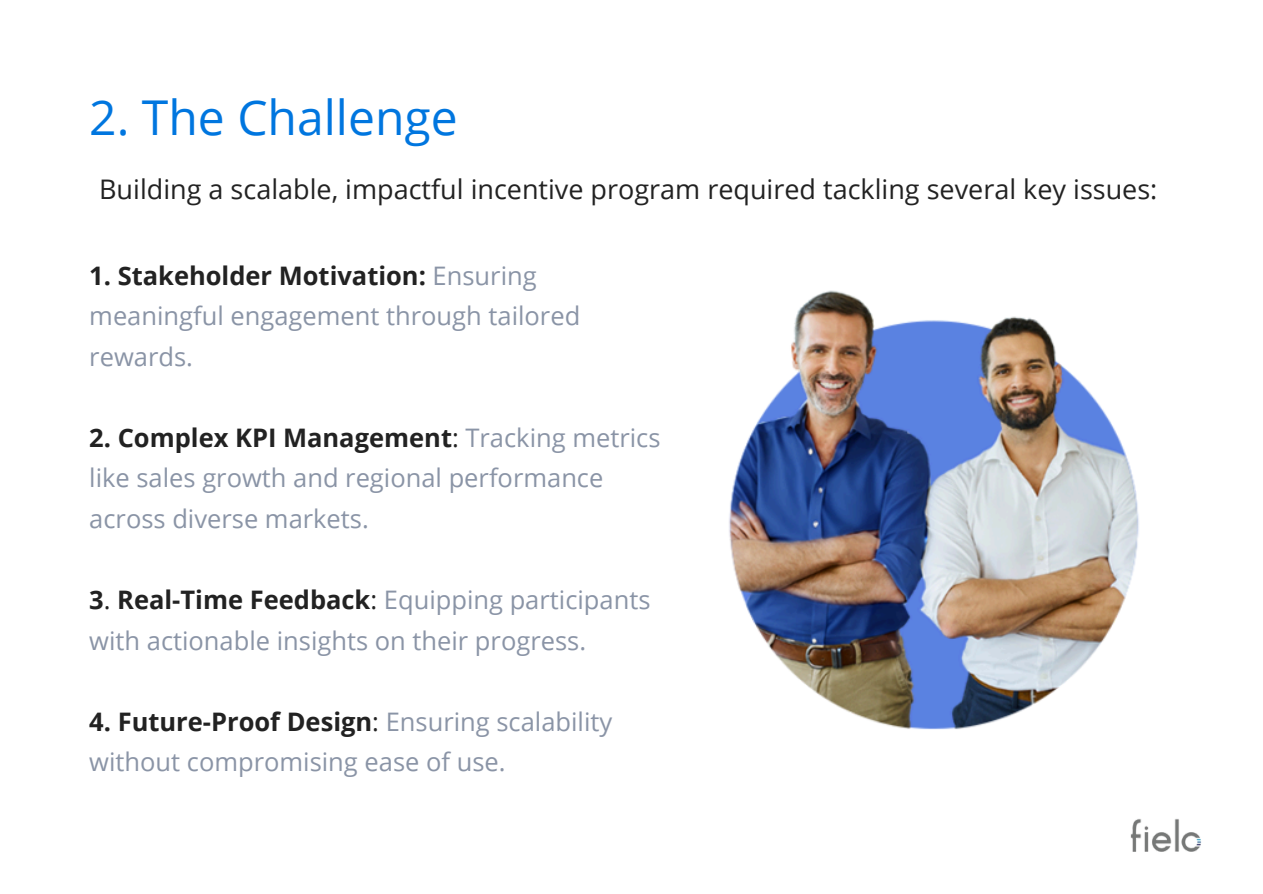
<style>
.page{position:relative;width:1263px;height:894px;background:#fff}
.page>*{position:absolute;margin:0;border:0;box-sizing:border-box;transform-origin:0 0}
.t1{font:48px "Open Sans";color:#0076df}
.t2{font:27px "Open Sans";color:#222}
.t3{font:25.5px/40.5px "Open Sans";color:#8a94a6}
.s1{font-weight:700;color:#222}
.s2{color:#222}
</style>
<div class="page">
<img style="left:1130px;top:819px;width:71px;height:33px">
<img style="left:729px;top:290px;width:410px;height:439px">
<h1 class="t1" style="left:89px;top:84px;width:370px">2. The Challenge</h1>
<p class="t2" style="left:99px;top:170px;width:1060px">Building a scalable, impactful incentive program required tackling several key issues:</p>
<p class="t3" style="left:89px;top:254px;width:492px"><span class="s1">1. Stakeholder Motivation:</span> Ensuring meaningful engagement through tailored rewards.</p>
<p class="t3" style="left:89px;top:416px;width:573px"><span class="s1">2. Complex KPI Management</span><span class="s2">:</span> Tracking metrics like sales growth and regional performance across diverse markets.</p>
<p class="t3" style="left:89px;top:578px;width:563px"><span class="s1">3</span><span class="s2">.</span> <span class="s1">Real-Time Feedback</span><span class="s2">:</span> Equipping participants with actionable insights on their progress.</p>
<p class="t3" style="left:89px;top:700px;width:524px"><span class="s1">4. Future-Proof Design</span><span class="s2">:</span> Ensuring scalability without compromising ease of use.</p>
</div>
